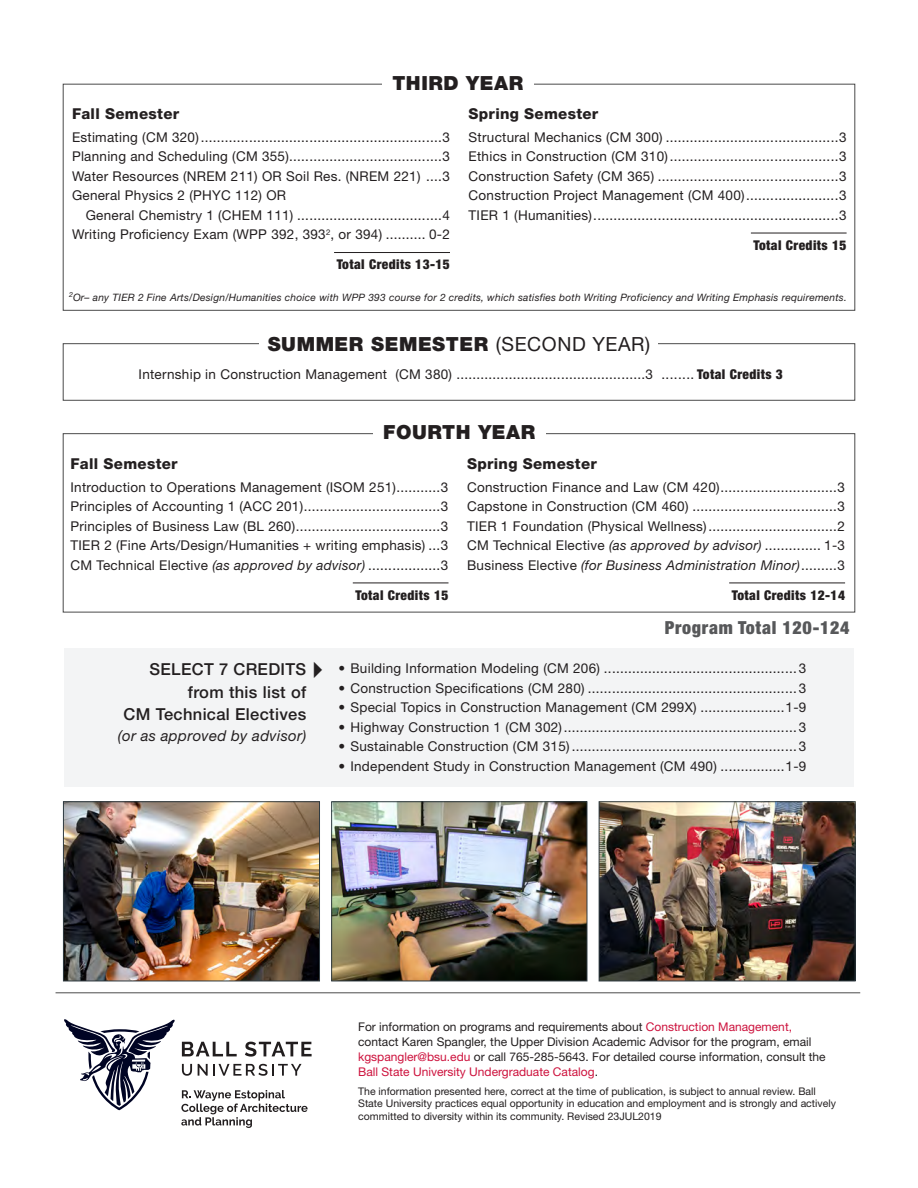
<style>
.page{position:relative;width:918px;height:1188px;background:#fff}
.page>*{position:absolute;margin:0;border:0;box-sizing:border-box;transform-origin:0 0}
.year2{font:900 19.5px "Helvetica Neue LT Std";letter-spacing:.03em;color:#231f20}
.Program_total{font:900 condensed 18px "Helvetica Neue LT Std";letter-spacing:.04em;color:#57585a}
.course_list{font:500 16.5px/22.5px "Helvetica Neue LT Std";letter-spacing:.02em;color:#231f20;text-align:right}
.semester{font:800 15px "Helvetica Neue LT Std";letter-spacing:.02em;color:#231f20}
.course_list-2{font:italic 15px "Helvetica Neue LT Std";letter-spacing:.02em;color:#231f20}
.course_list-3{font:13.5px "Helvetica Neue LT Std";letter-spacing:.02em;color:#231f20}
.course_list_summer{font:13.5px "Helvetica Neue LT Std";letter-spacing:.02em;color:#231f20}
.course_total{font:900 condensed 13.5px "Helvetica Neue LT Std";letter-spacing:.03em;color:#231f20}
.course_list-4{font:italic 13.5px "Helvetica Neue LT Std";letter-spacing:.02em;color:#231f20}
.course_total_no_line{font:900 condensed 13.5px "Helvetica Neue LT Std";letter-spacing:.03em;color:#231f20}
.t1{font:12px/15px "Helvetica Neue LT Std";color:#231f20}
.t2{font:10.5px/12.6px "Helvetica Neue LT Std";color:#231f20}
.asterisk{font:italic 10.2px "Helvetica Neue LT Std";letter-spacing:.02em;color:#231f20}
.s1{font-weight:400}
.s2{font-weight:400;font-stretch:normal}
.s3{font-style:italic}
.s4{font-style:normal}
.s5{color:#cd123d}
</style>
<div class="page">
<img style="left:333px;top:803px;width:252px;height:176px">
<div style="left:331px;top:801px;width:256px;height:180px;border:1px solid #2f3b41"></div>
<img style="left:65px;top:803px;width:253px;height:176px">
<div style="left:63px;top:801px;width:257px;height:180px;border:1px solid #2f3b41"></div>
<img style="left:601px;top:803px;width:253px;height:176px">
<div style="left:599px;top:801px;width:257px;height:180px;border:1px solid #2f3b41"></div>
<div style="left:63px;top:433px;width:792px;height:179px;background:#fff;border:1px solid #4b4b4b"></div>
<svg style="left:181px;top:1090px;width:127px;height:38px"></svg>
<svg style="left:182px;top:1064px;width:10px;height:12px"></svg>
<svg style="left:198px;top:1064px;width:104px;height:12px"></svg>
<svg style="left:64px;top:1019px;width:111px;height:91px"></svg>
<svg style="left:182px;top:1042px;width:55px;height:14px"></svg>
<svg style="left:245px;top:1042px;width:67px;height:15px"></svg>
<div style="left:373px;top:413px;width:172px;height:39px;background:#fff"></div>
<div style="left:65px;top:648px;width:789px;height:139px;background:#f3f4f5"></div>
<hr style="left:334px;top:252px;width:116px;height:1px;background:#231f20">
<hr style="left:353px;top:583px;width:95px;height:1px;background:#231f20">
<hr style="left:56px;top:992px;width:804px;height:1px;background:#4b4b4b">
<hr style="left:751px;top:233px;width:96px;height:1px;background:#231f20">
<hr style="left:729px;top:583px;width:116px;height:1px;background:#231f20">
<div style="left:63px;top:343px;width:792px;height:57px;border:1px solid #4b4b4b"></div>
<div style="left:260px;top:325px;width:398px;height:37px;background:#fff"></div>
<p class="year2" style="left:392px;top:71px;width:132px">THIRD YEAR</p>
<p class="semester" style="left:72px;top:105px;width:109px">Fall Semester</p>
<p class="course_list-3" style="left:72px;top:129px;width:379px">Estimating (CM 320)............................................................3</p>
<p class="course_list-3" style="left:72px;top:149px;width:379px">Planning and Scheduling (CM 355)......................................3</p>
<p class="course_list-3" style="left:72px;top:168px;width:379px">Water Resources (NREM 211) OR Soil Res. (NREM 221) ....3</p>
<p class="course_list-3" style="left:72px;top:188px;width:216px">General Physics 2 (PHYC 112) OR</p>
<p class="course_list-3" style="left:86px;top:207px;width:366px">General Chemistry 1 (CHEM 111) ....................................4</p>
<p class="course_list-3" style="left:72px;top:227px;width:379px">Writing Proficiency Exam (WPP 392, 393<sup>2</sup>, or 394) .......... 0-2</p>
<p class="course_total" style="left:337px;top:256px;width:115px">Total Credits 13-15</p>
<p class="semester" style="left:469px;top:105px;width:131px">Spring Semester</p>
<p class="course_list-3" style="left:469px;top:129px;width:380px">Structural Mechanics (CM 300) ...........................................3</p>
<p class="course_list-3" style="left:469px;top:149px;width:380px">Ethics in Construction (CM 310)..........................................3</p>
<p class="course_list-3" style="left:469px;top:168px;width:380px">Construction Safety (CM 365) .............................................3</p>
<p class="course_list-3" style="left:469px;top:188px;width:380px">Construction Project Management (CM 400).......................3</p>
<p class="course_list-3" style="left:469px;top:207px;width:380px">TIER 1 (Humanities).............................................................3</p>
<p class="course_total" style="left:753px;top:237px;width:95px">Total Credits 15</p>
<p class="asterisk" style="left:69px;top:291px;width:779px"><sup>2</sup>Or– any TIER 2 Fine Arts/Design/Humanities choice with WPP 393 course for 2 credits, which satisfies both Writing Proficiency and Writing Emphasis requirements.</p>
<p class="year2" style="left:268px;top:332px;width:384px">SUMMER SEMESTER <span class="s1">(SECOND YEAR)</span></p>
<p class="course_list_summer" style="left:139px;top:366px;width:516px">Internship in Construction Management (CM 380) ...............................................3</p>
<p class="course_total_no_line" style="left:661px;top:366px;width:123px"><span class="s2">........</span> Total Credits 3</p>
<p class="year2" style="left:383px;top:421px;width:154px">FOURTH YEAR</p>
<p class="semester" style="left:70px;top:455px;width:109px">Fall Semester</p>
<p class="course_list-3" style="left:70px;top:479px;width:379px">Introduction to Operations Management (ISOM 251)...........3</p>
<p class="course_list-3" style="left:70px;top:498px;width:379px">Principles of Accounting 1 (ACC 201)..................................3</p>
<p class="course_list-3" style="left:70px;top:518px;width:379px">Principles of Business Law (BL 260)....................................3</p>
<p class="course_list-3" style="left:70px;top:537px;width:379px">TIER 2 (Fine Arts/Design/Humanities + writing emphasis) ...3</p>
<p class="course_list-3" style="left:70px;top:557px;width:379px">CM Technical Elective <span class="s3">(as approved by advisor)</span> ..................3</p>
<p class="course_total" style="left:355px;top:587px;width:95px">Total Credits 15</p>
<p class="semester" style="left:467px;top:455px;width:131px">Spring Semester</p>
<p class="course_list-3" style="left:467px;top:479px;width:380px">Construction Finance and Law (CM 420).............................3</p>
<p class="course_list-3" style="left:467px;top:498px;width:380px">Capstone in Construction (CM 460) ....................................3</p>
<p class="course_list-3" style="left:467px;top:518px;width:380px">TIER 1 Foundation (Physical Wellness)................................2</p>
<p class="course_list-3" style="left:467px;top:537px;width:380px">CM Technical Elective <span class="s3">(as approved by advisor)</span> .............. 1-3</p>
<p class="course_list-4" style="left:467px;top:557px;width:379px"><span class="s4">Business Elective</span> (for Business Administration Minor)<span class="s4">.........3</span></p>
<p class="course_total" style="left:732px;top:587px;width:115px">Total Credits 12-14</p>
<p class="Program_total" style="left:665px;top:617px;width:186px">Program Total 120-124</p>
<p class="course_list" style="left:124px;top:658px;width:184px">SELECT 7 CREDITS from this list of<br>CM Technical Electives</p>
<p class="course_list-2" style="left:118px;top:727px;width:190px">(or as approved by advisor)</p>
<p class="course_list_summer" style="left:338px;top:660px;width:469px">• Building Information Modeling (CM 206) ................................................ 3</p>
<p class="course_list_summer" style="left:338px;top:680px;width:469px">• Construction Specifications (CM 280) .................................................... 3</p>
<p class="course_list_summer" style="left:338px;top:699px;width:469px">• Special Topics in Construction Management (CM 299X) .....................1-9</p>
<p class="course_list_summer" style="left:338px;top:719px;width:469px">• Highway Construction 1 (CM 302).......................................................... 3</p>
<p class="course_list_summer" style="left:338px;top:738px;width:469px">• Sustainable Construction (CM 315) ........................................................ 3</p>
<p class="course_list_summer" style="left:338px;top:758px;width:469px">• Independent Study in Construction Management (CM 490) ................1-9</p>
<p class="t1" style="left:358px;top:1019px;width:469px">For information on programs and requirements about <span class="s5">Construction Management, </span>contact Karen Spangler, the Upper Division Academic Advisor for the program, email <span class="s5">kgspangler@bsu.edu</span> or call 765-285-5643. For detailed course information, consult the <span class="s5">Ball State University Undergraduate Catalog</span>.</p>
<p class="t2" style="left:358px;top:1084px;width:479px">The information presented here, correct at the time of publication, is subject to annual review. Ball<br>State University practices equal opportunity in education and employment and is strongly and actively committed to diversity within its community. Revised 23JUL2019</p>
</div>
